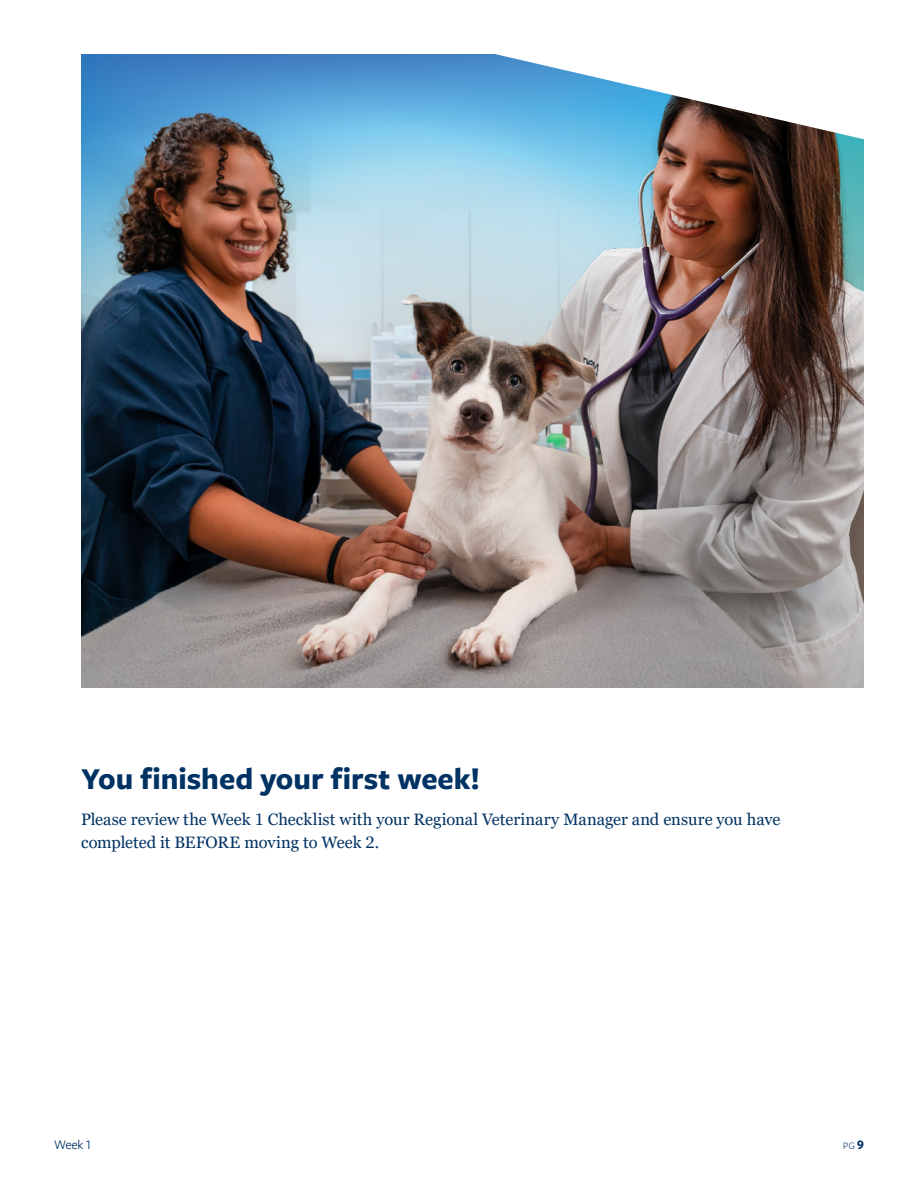
<style>
.page{position:relative;width:918px;height:1188px;background:#fff}
.page>*{position:absolute;margin:0;border:0;box-sizing:border-box;transform-origin:0 0}
.t1{font:700 31.5px "Freight Sans Pro";color:#003264}
.t2{font:16.5px/22.5px "Georgia Pro";color:#003264}
.t3{font:13.5px "Freight Sans Pro";color:#003264}
.t4{font:300 13.5px "Freight Sans Pro";color:#003264}
.s1{font-weight:700}
</style>
<div class="page">
<img style="left:81px;top:502px;width:783px;height:186px">
<img style="left:81px;top:54px;width:783px;height:448px">
<svg style="left:261px;top:54px;width:603px;height:98px"></svg>
<h1 class="t1" style="left:81px;top:757px;width:401px">You finished your first week!</h1>
<p class="t2" style="left:81px;top:809px;width:701px">Please review the Week 1 Checklist with your Regional Veterinary Manager and ensure you have completed it BEFORE moving to Week 2.</p>
<p class="t3" style="left:54px;top:1136px;width:40px">Week 21</p>
<p class="t4" style="left:843px;top:1136px;width:23px">pg<span class="s1">9</span></p>
</div>
